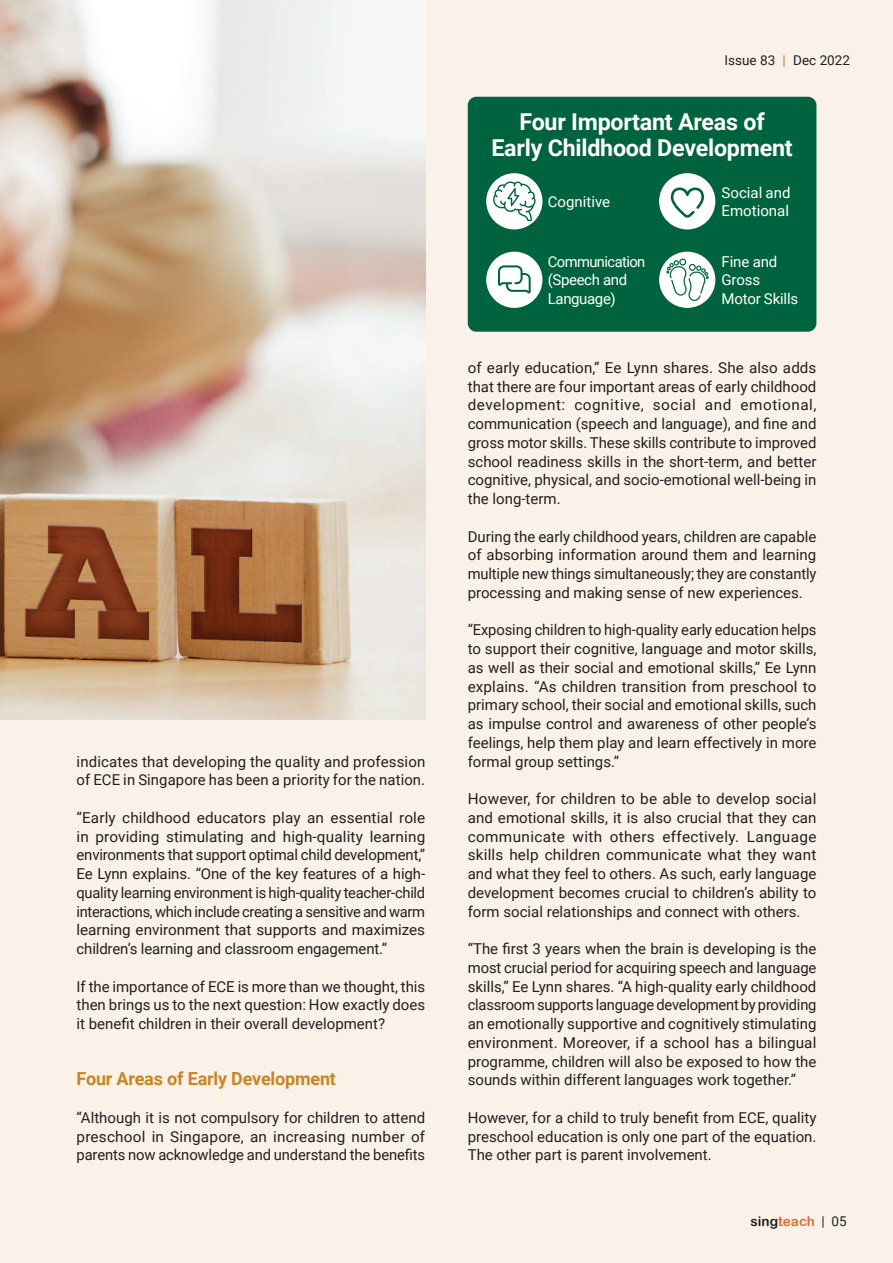
<style>
.page{position:relative;width:893px;height:1263px;background:#faf2e8}
.page>*{position:absolute;margin:0;border:0;box-sizing:border-box;transform-origin:0 0}
.t1{font:700 23.25px/26.4px "Roboto";letter-spacing:-.01em;color:#fff;text-align:center}
.t2{font:700 18px "Roboto";letter-spacing:-.01em;color:#c68626}
.t3{font:15px/18.8px "Roboto";color:#231f20;text-align:justify}
.t4{font:15px/18.8px "Roboto";letter-spacing:-.01em;color:#fff}
.t5{font:13.5px "Roboto";color:#231f20}
.t6{font:13.5px "Arial Rounded MT Bold";color:#e26b2b}
.s1{color:#e26b2b}
.s2{color:#231f20}
.s3{font-family:"Roboto";color:#231f20}
</style>
<div class="page">
<img style="left:0;top:0;width:425px;height:720px">
<div style="left:468px;top:97px;width:348px;height:235px;background:#006340;border-radius:9px"></div>
<div style="left:486px;top:173px;width:56px;height:56px;background:#fff;border-radius:50%"></div>
<div style="left:659px;top:173px;width:56px;height:56px;background:#fff;border-radius:50%"></div>
<div style="left:486px;top:252px;width:56px;height:56px;background:#fff;border-radius:50%"></div>
<div style="left:659px;top:252px;width:56px;height:56px;background:#fff;border-radius:50%"></div>
<svg style="left:493px;top:181px;width:43px;height:40px"></svg>
<svg style="left:498px;top:265px;width:33px;height:28px"></svg>
<svg style="left:671px;top:188px;width:33px;height:30px"></svg>
<svg style="left:666px;top:258px;width:43px;height:44px"></svg>
<p class="t3" style="left:77px;top:751px;width:350px">indicates that developing the quality and profession of ECE in Singapore has been a priority for the nation.</p>
<p class="t3" style="left:77px;top:807px;width:350px">“Early childhood educators play an essential role in providing stimulating and high-quality learning environments that support optimal child development,” Ee Lynn explains. “One of the key features of a high&shy;quality learning environment is high-quality teacher-child interactions, which include creating a sensitive and warm learning environment that supports and maximizes children’s learning and classroom engagement.”</p>
<p class="t3" style="left:77px;top:976px;width:350px">If the importance of ECE is more than we thought, this then brings us to the next question: How exactly does it benefit children in their overall development?</p>
<p class="t2" style="left:77px;top:1066px;width:261px">Four Areas of Early Development</p>
<p class="t3" style="left:77px;top:1107px;width:350px">“Although it is not compulsory for children to attend preschool in Singapore, an increasing number of parents now acknowledge and understand the benefits</p>
<p class="t5" style="left:724px;top:51px;width:127px">Issue 83 <span class="s1">|</span> Dec 2022</p>
<h1 class="t1" style="left:491px;top:108px;width:303px">Four Important Areas of<br>Early Childhood Development</h1>
<p class="t4" style="left:548px;top:192px;width:64px">Cognitive</p>
<p class="t4" style="left:722px;top:182px;width:70px">Social and<br>Emotional</p>
<p class="t4" style="left:548px;top:251px;width:99px">Communication (Speech and<br>Language)</p>
<p class="t4" style="left:722px;top:251px;width:78px">Fine and<br>Gross<br>Motor Skills</p>
<p class="t3" style="left:468px;top:357px;width:350px">of early education,” Ee Lynn shares. She also adds that there are four important areas of early childhood development: cognitive, social and emotional, communication (speech and language), and fine and gross motor skills. These skills contribute to improved school readiness skills in the short-term, and better cognitive, physical, and socio-emotional well-being in the long-term.</p>
<p class="t3" style="left:468px;top:526px;width:350px">During the early childhood years, children are capable of absorbing information around them and learning multiple new things simultaneously; they are constantly processing and making sense of new experiences.</p>
<p class="t3" style="left:468px;top:620px;width:350px">“Exposing children to high-quality early education helps to support their cognitive, language and motor skills, as well as their social and emotional skills,” Ee Lynn explains. “As children transition from preschool to primary school, their social and emotional skills, such as impulse control and awareness of other people’s feelings, help them play and learn effectively in more formal group settings.”</p>
<p class="t3" style="left:468px;top:789px;width:350px">However, for children to be able to develop social and emotional skills, it is also crucial that they can communicate with others effectively. Language skills help children communicate what they want and what they feel to others. As such, early language development becomes crucial to children’s ability to form social relationships and connect with others.</p>
<p class="t3" style="left:468px;top:939px;width:350px">“The first 3 years when the brain is developing is the most crucial period for acquiring speech and language skills,” Ee Lynn shares. “A high-quality early childhood classroom supports language development by providing an emotionally supportive and cognitively stimulating environment. Moreover, if a school has a bilingual programme, children will also be exposed to how the sounds within different languages work together.”</p>
<p class="t3" style="left:468px;top:1107px;width:350px">However, for a child to truly benefit from ECE, quality preschool education is only one part of the equation.<br>The other part is parent involvement.</p>
<p class="t6" style="left:751px;top:1213px;width:98px"><span class="s2">sing</span>teach <span class="s3">| 05</span></p>
</div>
